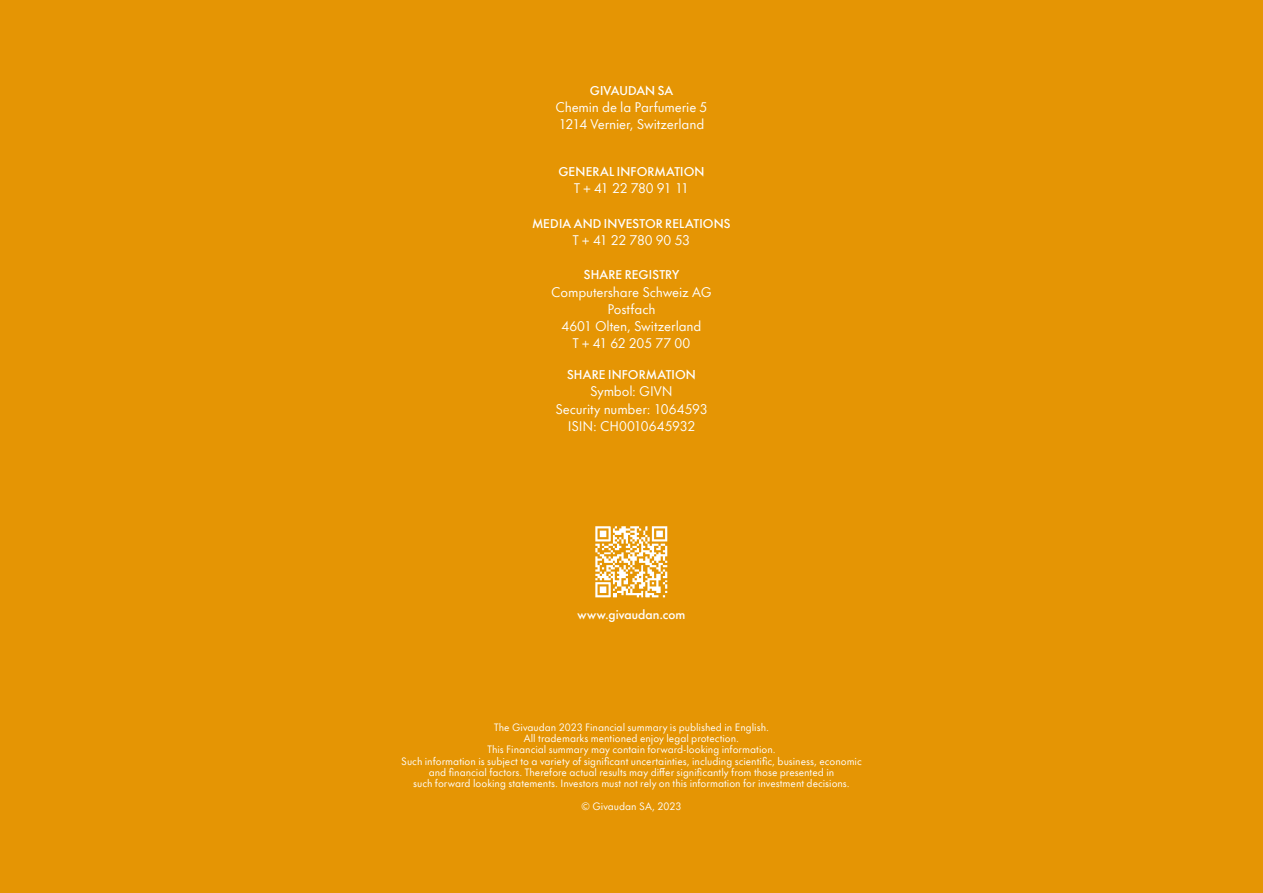
<style>
.page{position:relative;width:1263px;height:893px;background:#e59504}
.page>*{position:absolute;margin:0;border:0;box-sizing:border-box;transform-origin:0 0}
.t1{font:12.75px/17.2px "Futura Now Text";letter-spacing:-.01em;color:#fff;text-align:center}
.t2{font:500 12px "Futura Now Headline";letter-spacing:.01em;color:#fff}
.t3{font:9.75px/11.2px "Futura Now Text";color:#fff;text-align:center}
</style>
<div class="page">
<img style="left:595px;top:526px;width:73px;height:72px">
<p class="t2" style="left:590px;top:80px;width:85px">GIVAUDAN SA</p>
<h1 class="t1" style="left:555px;top:98px;width:153px;text-align:left">Chemin de la Parfumerie 5<br>1214 Vernier, Switzerland</h1>
<p class="t2" style="left:558px;top:161px;width:148px">GENERAL INFORMATION</p>
<h1 class="t1" style="left:574px;top:179px;width:116px">T + 41 22 780 91 11</h1>
<p class="t2" style="left:532px;top:213px;width:200px">MEDIA AND INVESTOR RELATIONS</p>
<h1 class="t1" style="left:573px;top:231px;width:119px">T + 41 22 780 90 53</h1>
<p class="t2" style="left:584px;top:265px;width:97px">SHARE REGISTRY</p>
<h1 class="t1" style="left:551px;top:282px;width:162px">Computershare Schweiz AG<br>Postfach<br>4601 Olten, Switzerland<br>T + 41 62 205 77 00</h1>
<p class="t2" style="left:567px;top:365px;width:130px">SHARE INFORMATION</p>
<h1 class="t1" style="left:555px;top:382px;width:154px">Symbol: GIVN<br>Security number: 1064593<br>ISIN: CH0010645932</h1>
<p class="t2" style="left:577px;top:605px;width:109px">www.givaudan.com</p>
<p class="t3" style="left:401px;top:721px;width:462px">The Givaudan 2023 Financial summary is published in English.<br>All trademarks mentioned enjoy legal protection.<br>This Financial summary may contain forward-looking information.<br>Such information is subject to a variety of significant uncertainties, including scientific, business, economic and financial factors. Therefore actual results may differ significantly from those presented in<br>such forward looking statements. Investors must not rely on this information for investment decisions.</p>
<p class="t3" style="left:581px;top:800px;width:101px">© Givaudan SA, 2023</p>
</div>
